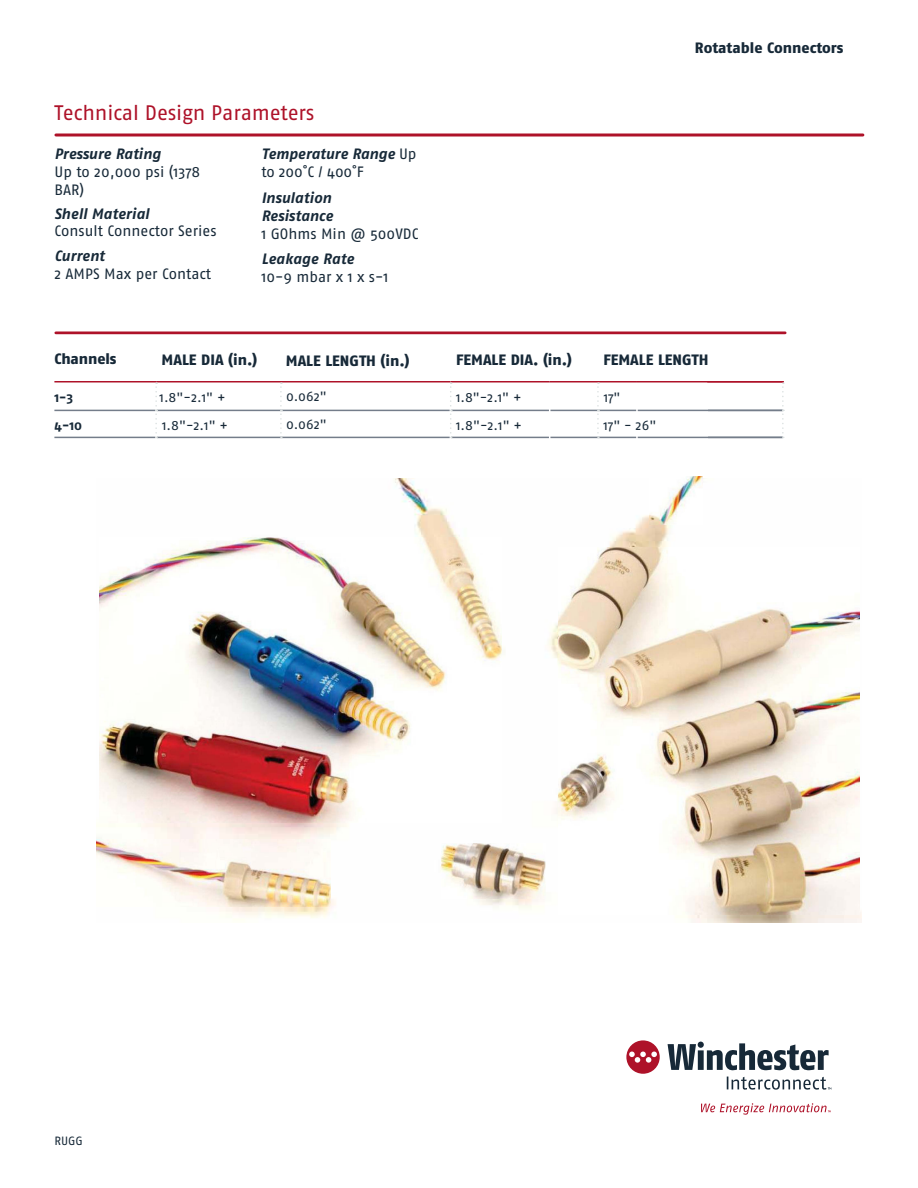
<style>
.page{position:relative;width:918px;height:1188px;background:#fff}
.page>*{position:absolute;margin:0;border:0;box-sizing:border-box;transform-origin:0 0}
.t1{font:21px "Fago OT";letter-spacing:-.01em;color:#ae1229}
.t2{font:15px/18px "Fago OT";color:#172938}
.t3{font:800 15px "Fago OT";color:#172938}
.t4{font:italic 700 15px/18px "Fago OT";color:#172938}
.t5{font:13.5px "Fago OT";letter-spacing:.005em;color:#172938}
.t6{font:700 13.5px "Fago OT";color:#172938}
.t7{font:12px "Fago OT";color:#172938}
.s1{font-weight:700;font-style:italic}
.s2{font-weight:400;font-style:normal}
</style>
<div class="page">
<hr style="left:54px;top:381px;width:102px;height:1px;background:#ae1229">
<hr style="left:156px;top:381px;width:294px;height:1px;background:#ae1229">
<hr style="left:450px;top:381px;width:100px;height:1px;background:#ae1229">
<hr style="left:550px;top:381px;width:87px;height:1px;background:#ae1229">
<hr style="left:637px;top:381px;width:147px;height:1px;background:#ae1229">
<hr style="left:54px;top:410px;width:101px;height:1px;background:#747d8a">
<hr style="left:157px;top:410px;width:293px;height:1px;background:#747d8a">
<hr style="left:451px;top:410px;width:98px;height:1px;background:#747d8a">
<hr style="left:550px;top:410px;width:86px;height:1px;background:#747d8a">
<hr style="left:638px;top:410px;width:145px;height:1px;background:#747d8a">
<hr style="left:54px;top:437px;width:101px;height:1px;background:#747d8a">
<hr style="left:157px;top:437px;width:293px;height:1px;background:#747d8a">
<hr style="left:451px;top:437px;width:98px;height:1px;background:#747d8a">
<hr style="left:550px;top:437px;width:86px;height:1px;background:#747d8a">
<hr style="left:638px;top:437px;width:145px;height:1px;background:#747d8a">
<svg style="left:155px;top:382px;width:2px;height:56px"></svg>
<svg style="left:280px;top:382px;width:2px;height:56px"></svg>
<svg style="left:450px;top:382px;width:2px;height:56px"></svg>
<svg style="left:597px;top:382px;width:2px;height:56px"></svg>
<svg style="left:782px;top:382px;width:2px;height:56px"></svg>
<hr style="left:56px;top:134px;width:807px;height:2px;background:#ae1229">
<hr style="left:56px;top:331px;width:729px;height:3px;background:#ae1229">
<svg style="left:668px;top:1042px;width:161px;height:28px"></svg>
<svg style="left:727px;top:1077px;width:104px;height:13px"></svg>
<svg style="left:701px;top:1103px;width:130px;height:12px"></svg>
<div style="left:626px;top:1040px;width:34px;height:34px;background:#ae1229;border-radius:50%"></div>
<svg style="left:629px;top:1052px;width:28px;height:11px"></svg>
<img style="left:96px;top:478px;width:765px;height:444px">
<img style="left:100px;top:538px;width:401px;height:284px">
<img style="left:441px;top:843px;width:104px;height:55px">
<img style="left:96px;top:840px;width:235px;height:66px">
<img style="left:558px;top:548px;width:302px;height:367px">
<img style="left:649px;top:477px;width:53px;height:48px">
<p class="t1" style="left:54px;top:100px;width:262px">Technical Design Parameters</p>
<p class="t2" style="left:54px;top:145px;width:147px"><span class="s1">Pressure Rating<br></span>Up to 20,000 psi (1378<br>BAR)</p>
<p class="t2" style="left:54px;top:205px;width:164px;line-height:17.2px"><span class="s1">Shell Material<br></span>Consult Connector Series</p>
<p class="t2" style="left:54px;top:247px;width:158px"><span class="s1">Current<br></span>2 AMPS Max per Contact</p>
<p class="t4" style="left:261px;top:145px;width:157px">Temperature Range <span class="s2">Up to 200˚C / 400˚F</span></p>
<p class="t4" style="left:261px;top:188px;width:159px">Insulation<br>Resistance<br><span class="s2">1 GOhms Min @ 500VDC</span></p>
<p class="t2" style="left:261px;top:250px;width:129px"><span class="s1">Leakage Rate<br></span>10-9 mbar x 1 x s-1</p>
<p class="t3" style="left:695px;top:38px;width:150px">Rotatable Connectors</p>
<p class="t3" style="left:54px;top:350px;width:64px">Channels</p>
<p class="t3" style="left:162px;top:351px;width:97px">MALE DIA (in.)</p>
<p class="t3" style="left:286px;top:351px;width:125px">MALE LENGTH (in.)</p>
<p class="t3" style="left:456px;top:351px;width:117px">FEMALE DIA. (in.)</p>
<p class="t3" style="left:603px;top:351px;width:107px">FEMALE LENGTH</p>
<p class="t6" style="left:54px;top:389px;width:20px">1-3</p>
<p class="t5" style="left:160px;top:389px;width:67px">1.8"-2.1" +</p>
<p class="t5" style="left:286px;top:389px;width:42px">0.062"</p>
<p class="t5" style="left:456px;top:389px;width:67px">1.8"-2.1" +</p>
<p class="t5" style="left:604px;top:389px;width:18px">17"</p>
<p class="t6" style="left:54px;top:417px;width:29px">4-10</p>
<p class="t5" style="left:162px;top:417px;width:67px">1.8"-2.1" +</p>
<p class="t5" style="left:286px;top:416px;width:42px">0.062"</p>
<p class="t5" style="left:456px;top:417px;width:67px">1.8"-2.1" +</p>
<p class="t5" style="left:603px;top:417px;width:55px">17" - 26"</p>
<p class="t7" style="left:54px;top:1134px;width:30px">RUGG</p>
</div>
